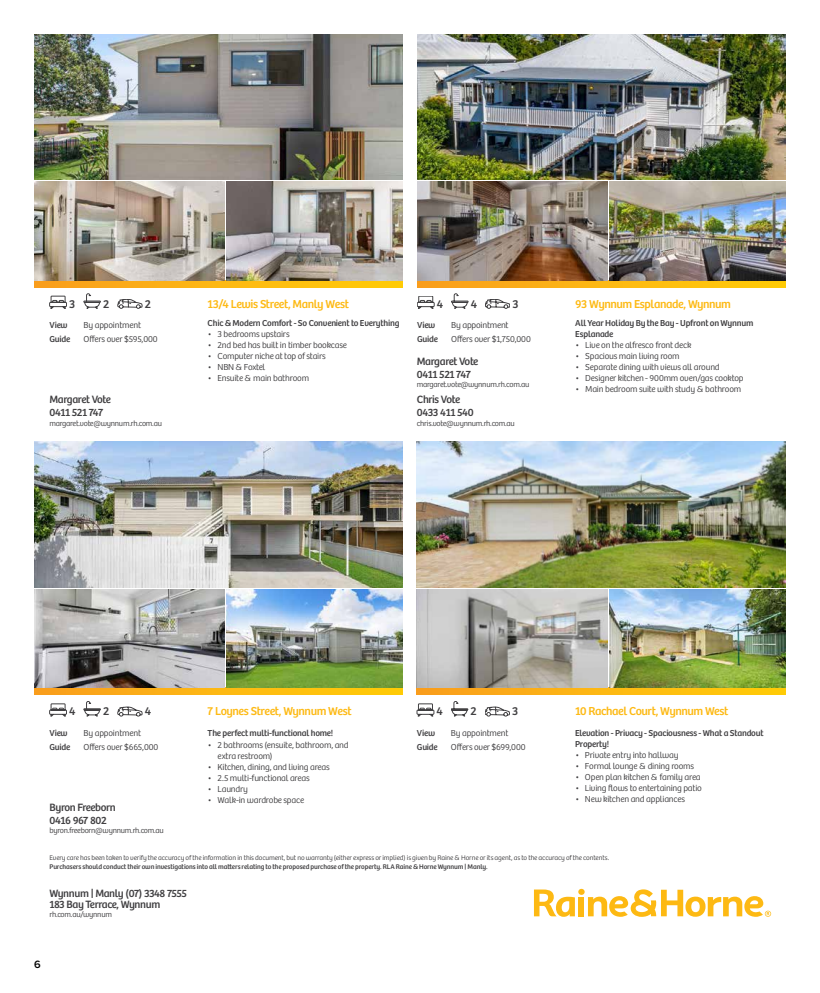
<style>
.page{position:relative;width:820px;height:993px;background:#fff}
.page>*{position:absolute;margin:0;border:0;box-sizing:border-box;transform-origin:0 0}
.t1{font:12px "Raine&Horne";letter-spacing:-.035em;color:#fdb913}
.t2{font:12px "Raine&Horne";color:#414042}
.t3{font:11px/12.4px "Raine&Horne";letter-spacing:-.03em;color:#414042}
.t4{font:600 11px "Proxima Nova";color:#000}
.t5{font:300 9px/11px "Raine&Horne";letter-spacing:-.025em;color:#414042}
.t6{font:9px/11px "Raine&Horne";letter-spacing:-.025em;color:#414042}
.t7{font:300 8px "Raine&Horne";letter-spacing:-.03em;color:#414042}
.t8{font:300 7px "Raine&Horne";letter-spacing:-.015em;color:#414042}
.t9{font:7px "Raine&Horne";letter-spacing:-.015em;color:#414042}
</style>
<div class="page">
<svg style="left:416px;top:687px;width:369px;height:7px;background:#edb220"></svg>
<svg style="left:34px;top:687px;width:368px;height:7px;background:#ebb01d"></svg>
<img style="left:34px;top:589px;width:190px;height:98px">
<img style="left:226px;top:589px;width:176px;height:98px">
<img style="left:34px;top:441px;width:368px;height:146px">
<svg style="left:451px;top:701px;width:17px;height:15px"></svg>
<svg style="left:485px;top:706px;width:24px;height:10px"></svg>
<svg style="left:416px;top:703px;width:18px;height:13px"></svg>
<svg style="left:534px;top:888px;width:236px;height:28px"></svg>
<svg style="left:34px;top:280px;width:368px;height:7px;background:#eeb021"></svg>
<svg style="left:84px;top:293px;width:17px;height:15px"></svg>
<svg style="left:118px;top:299px;width:24px;height:9px"></svg>
<svg style="left:49px;top:296px;width:18px;height:12px"></svg>
<svg style="left:417px;top:280px;width:368px;height:7px;background:#e9a91c"></svg>
<img style="left:417px;top:182px;width:190px;height:98px">
<img style="left:609px;top:182px;width:176px;height:98px">
<img style="left:417px;top:34px;width:368px;height:146px">
<svg style="left:451px;top:293px;width:17px;height:15px"></svg>
<svg style="left:485px;top:299px;width:24px;height:9px"></svg>
<svg style="left:417px;top:296px;width:17px;height:12px"></svg>
<img style="left:34px;top:182px;width:190px;height:98px">
<img style="left:226px;top:182px;width:176px;height:98px">
<img style="left:34px;top:34px;width:368px;height:146px">
<img style="left:416px;top:589px;width:191px;height:98px">
<img style="left:609px;top:589px;width:176px;height:98px">
<img style="left:416px;top:441px;width:369px;height:146px">
<svg style="left:84px;top:701px;width:17px;height:15px"></svg>
<svg style="left:118px;top:706px;width:24px;height:10px"></svg>
<svg style="left:49px;top:703px;width:18px;height:13px"></svg>
<h1 class="t2" style="left:69px;top:296px;width:8px">3</h1>
<h1 class="t2" style="left:103px;top:296px;width:8px">2</h1>
<h1 class="t2" style="left:145px;top:296px;width:8px">2</h1>
<p class="t6" style="left:49px;top:320px;width:20px">View</p>
<p class="t5" style="left:83px;top:320px;width:59px">By appointment</p>
<p class="t6" style="left:49px;top:333px;width:22px">Guide</p>
<p class="t5" style="left:83px;top:334px;width:76px">Offers over $595,000</p>
<p class="t3" style="left:49px;top:393px;width:63px">Margaret Vote<br>0411 521 747</p>
<p class="t7" style="left:49px;top:418px;width:114px">margaret.vote@wynnum.rh.com.au</p>
<h1 class="t1" style="left:207px;top:296px;width:143px">13/4 Lewis Street, Manly West</h1>
<p class="t6" style="left:207px;top:318px;width:193px">Chic &amp; Modern Comfort - So Convenient to Everything</p>
<p class="t5" style="left:207px;top:329px;width:83px">• 3 bedrooms upstairs</p>
<p class="t5" style="left:207px;top:340px;width:141px">• 2nd bed has built in timber bookcase</p>
<p class="t5" style="left:207px;top:351px;width:120px">• Computer niche at top of stairs</p>
<p class="t5" style="left:207px;top:362px;width:59px">• NBN &amp; Foxtel</p>
<p class="t5" style="left:207px;top:373px;width:103px">• Ensuite &amp; main bathroom</p>
<h1 class="t2" style="left:437px;top:296px;width:8px">4</h1>
<h1 class="t2" style="left:470px;top:296px;width:8px">4</h1>
<h1 class="t2" style="left:512px;top:296px;width:8px">3</h1>
<p class="t6" style="left:417px;top:320px;width:20px">View</p>
<p class="t5" style="left:451px;top:320px;width:59px">By appointment</p>
<p class="t6" style="left:417px;top:333px;width:22px">Guide</p>
<p class="t5" style="left:451px;top:334px;width:81px">Offers over $1,750,000</p>
<p class="t3" style="left:416px;top:355px;width:63px">Margaret Vote<br>0411 521 747</p>
<p class="t7" style="left:416px;top:380px;width:114px">margaret.vote@wynnum.rh.com.au</p>
<p class="t3" style="left:416px;top:393px;width:58px">Chris Vote<br>0433 411 540</p>
<p class="t7" style="left:416px;top:418px;width:100px">chris.vote@wynnum.rh.com.au</p>
<h1 class="t1" style="left:575px;top:296px;width:157px">93 Wynnum Esplanade, Wynnum</h1>
<p class="t6" style="left:575px;top:318px;width:179px">All Year Holiday By the Bay - Upfront on Wynnum<br>Esplanade</p>
<p class="t5" style="left:575px;top:340px;width:117px">• Live on the alfresco front deck</p>
<p class="t5" style="left:575px;top:351px;width:106px">• Spacious main living room</p>
<p class="t5" style="left:575px;top:362px;width:146px">• Separate dining with views all around</p>
<p class="t5" style="left:575px;top:373px;width:170px">• Designer kitchen - 900mm oven/gas cooktop</p>
<p class="t5" style="left:575px;top:384px;width:167px">• Main bedroom suite with study &amp; bathroom</p>
<h1 class="t2" style="left:69px;top:704px;width:8px">4</h1>
<h1 class="t2" style="left:103px;top:704px;width:8px">2</h1>
<h1 class="t2" style="left:145px;top:704px;width:8px">4</h1>
<p class="t6" style="left:49px;top:727px;width:20px">View</p>
<p class="t5" style="left:83px;top:727px;width:59px">By appointment</p>
<p class="t6" style="left:49px;top:741px;width:22px">Guide</p>
<p class="t5" style="left:83px;top:741px;width:76px">Offers over $665,000</p>
<p class="t3" style="left:49px;top:801px;width:68px">Byron Freeborn<br>0416 967 802</p>
<p class="t7" style="left:49px;top:825px;width:116px">byron.freeborn@wynnum.rh.com.au</p>
<h1 class="t1" style="left:207px;top:704px;width:145px">7 Loynes Street, Wynnum West</h1>
<h1 class="t1" style="left:575px;top:704px;width:155px">10 Rachael Court, Wynnum West</h1>
<p class="t6" style="left:207px;top:727px;width:127px">The perfect multi-functional home!</p>
<p class="t6" style="left:574px;top:727px;width:190px">Elevation - Privacy - Spaciousness - What a Standout<br>Property!</p>
<p class="t5" style="left:574px;top:749px;width:105px">• Private entry into hallway</p>
<p class="t5" style="left:574px;top:760px;width:121px">• Formal lounge &amp; dining rooms</p>
<p class="t5" style="left:574px;top:771px;width:127px">• Open plan kitchen &amp; family area</p>
<p class="t5" style="left:574px;top:782px;width:128px">• Living flows to entertaining patio</p>
<p class="t5" style="left:574px;top:793px;width:112px">• New kitchen and appliances</p>
<h1 class="t2" style="left:436px;top:704px;width:8px">4</h1>
<h1 class="t2" style="left:470px;top:704px;width:8px">2</h1>
<h1 class="t2" style="left:512px;top:704px;width:8px">3</h1>
<p class="t6" style="left:416px;top:727px;width:20px">View</p>
<p class="t5" style="left:450px;top:727px;width:59px">By appointment</p>
<p class="t6" style="left:416px;top:741px;width:22px">Guide</p>
<p class="t5" style="left:450px;top:741px;width:76px">Offers over $699,000</p>
<p class="t5" style="left:217px;top:739px;width:133px;text-indent:-10px">• 2 bathrooms (ensuite, bathroom, and extra restroom)</p>
<p class="t5" style="left:207px;top:761px;width:124px">• Kitchen, dining, and living areas</p>
<p class="t5" style="left:207px;top:772px;width:104px">• 2.5 multi-functional areas</p>
<p class="t5" style="left:207px;top:783px;width:42px">• Laundry</p>
<p class="t5" style="left:207px;top:794px;width:98px">• Walk-in wardrobe space</p>
<p class="t8" style="left:49px;top:853px;width:561px">Every care has been taken to verify the accuracy of the information in this document, but no warranty (either express or implied) is given by Raine &amp; Horne or its agent, as to the accuracy of the contents.</p>
<p class="t9" style="left:49px;top:862px;width:439px">Purchasers should conduct their own investigations into all matters relating to the proposed purchase of the property. RLA Raine &amp; Horne Wynnum | Manly.</p>
<p class="t3" style="left:49px;top:887px;width:139px;line-height:11px">Wynnum | Manly (07) 3348 7555<br>183 Bay Terrace, Wynnum</p>
<p class="t7" style="left:49px;top:909px;width:64px">rh.com.au/wynnum</p>
<p class="t4" style="left:34px;top:957px;width:8px">6</p>
</div>
